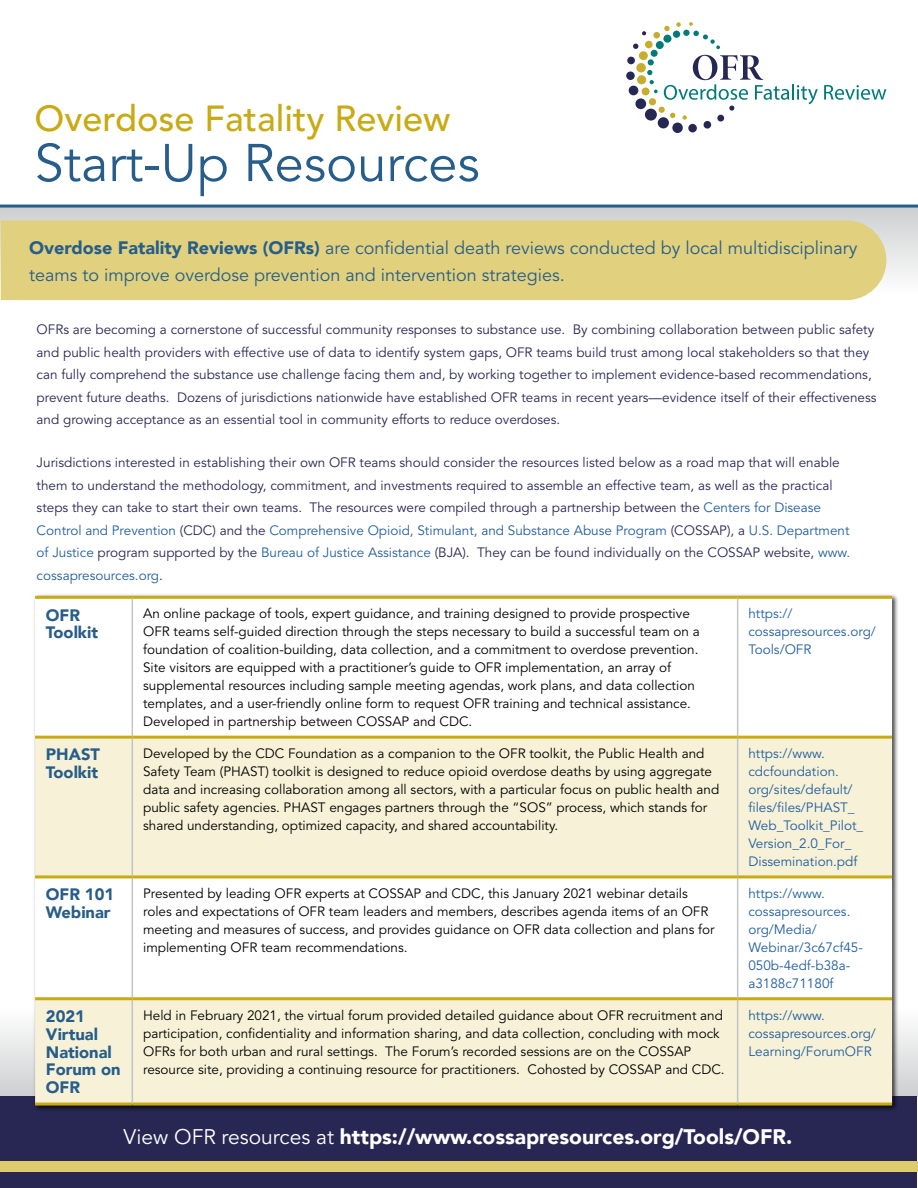
<style>
.page{position:relative;width:918px;height:1188px;background:#fff}
.page>*{position:absolute;margin:0;border:0;box-sizing:border-box;transform-origin:0 0}
.t1{font:52.5px "Avenir LT Std";color:#275d8a}
.t2{font:500 36px "Avenir LT Std";color:#c8ab14}
.t3{font:900 21px "Avenir LT";color:#fff}
.t4{font:18px/27px "Avenir LT Std";color:#275d8a}
.t5{font:900 16.5px/17.9px "Avenir LT";color:#275d8a}
.t6{font:13.5px/18px "Avenir LT Std";color:#000}
.t7{font:13.5px/22.5px "Avenir LT Std";color:#282754}
.t8{font:13.5px/18px "Avenir LT Std";color:#215e9e}
.s1{font-family:"Avenir LT";font-weight:900}
.s2{color:#215e9e}
.s3{font-family:"Avenir LT Std";font-weight:400}
</style>
<div class="page">
<div style="left:0;top:1009px;width:918px;height:87px;background:linear-gradient(to bottom,#fefefe,#cecfd0)"></div>
<div style="left:1px;top:1096px;width:916px;height:92px;background:#282754"></div>
<div style="left:0;top:1161px;width:918px;height:11px;background:#ddcb6d"></div>
<div style="left:0;top:206px;width:918px;height:87px;background:linear-gradient(to bottom,#cdcfcf,#fdfdfd)"></div>
<div style="left:1px;top:220px;width:885px;height:80px;background:#e1d17e"></div>
<svg style="left:626px;top:22px;width:192px;height:111px"></svg>
<svg style="left:824px;top:85px;width:62px;height:15px"></svg>
<hr style="left:0;top:205px;width:918px;height:3px;background:#275d8a">
<div style="left:33px;top:593px;width:866px;height:519px;background:#000;opacity:.75"></div>
<svg style="left:35px;top:599px;width:857px;height:398px"></svg>
<div style="left:35px;top:739px;width:857px;height:136px;background:#f6f1d7"></div>
<div style="left:35px;top:1000px;width:857px;height:103px;background:#f6f1d7"></div>
<hr style="left:132px;top:599px;width:1px;height:137px;background:#c2c4c5">
<hr style="left:737px;top:599px;width:1px;height:137px;background:#c2c4c5">
<hr style="left:132px;top:739px;width:1px;height:136px;background:#c2c4c5">
<hr style="left:737px;top:739px;width:1px;height:136px;background:#c2c4c5">
<hr style="left:132px;top:878px;width:1px;height:119px;background:#c2c4c5">
<hr style="left:737px;top:878px;width:1px;height:119px;background:#c2c4c5">
<hr style="left:132px;top:1000px;width:1px;height:103px;background:#c2c4c5">
<hr style="left:737px;top:1000px;width:1px;height:103px;background:#c2c4c5">
<hr style="left:35px;top:997px;width:97px;height:3px;background:#c8ab14">
<hr style="left:132px;top:997px;width:606px;height:3px;background:#c8ab14">
<hr style="left:738px;top:997px;width:154px;height:3px;background:#c8ab14">
<hr style="left:35px;top:875px;width:97px;height:3px;background:#c8ab14">
<hr style="left:132px;top:875px;width:606px;height:3px;background:#c8ab14">
<hr style="left:738px;top:875px;width:154px;height:3px;background:#c8ab14">
<hr style="left:35px;top:736px;width:97px;height:3px;background:#c8ab14">
<hr style="left:132px;top:736px;width:606px;height:3px;background:#c8ab14">
<hr style="left:738px;top:736px;width:154px;height:3px;background:#c8ab14">
<hr style="left:35px;top:596px;width:97px;height:3px;background:#c8ab14">
<hr style="left:132px;top:596px;width:606px;height:3px;background:#c8ab14">
<hr style="left:738px;top:596px;width:154px;height:3px;background:#c8ab14">
<hr style="left:35px;top:1103px;width:97px;height:3px;background:#c8ab14">
<hr style="left:132px;top:1103px;width:606px;height:3px;background:#c8ab14">
<hr style="left:738px;top:1103px;width:154px;height:3px;background:#c8ab14">
<h2 class="t2" style="left:34px;top:97px;width:417px">Overdose Fatality Review</h2>
<h1 class="t1" style="left:34px;top:133px;width:447px">Start-Up Resources</h1>
<h3 class="t4" style="left:29px;top:235px;width:830px"><span class="s1">Overdose Fatality Reviews (OFRs)</span> are confidential death reviews conducted by local multidisciplinary teams to improve overdose prevention and intervention strategies.</h3>
<p class="t7" style="left:37px;top:319px;width:841px">OFRs are becoming a cornerstone of successful community responses to substance use. By combining collaboration between public safety and public health providers with effective use of data to identify system gaps, OFR teams build trust among local stakeholders so that they can fully comprehend the substance use challenge facing them and, by working together to implement evidence-based recommendations, prevent future deaths. Dozens of jurisdictions nationwide have established OFR teams in recent years—evidence itself of their effectiveness and growing acceptance as an essential tool in community efforts to reduce overdoses.</p>
<p class="t7" style="left:37px;top:452px;width:815px">Jurisdictions interested in establishing their own OFR teams should consider the resources listed below as a road map that will enable them to understand the methodology, commitment, and investments required to assemble an effective team, as well as the practical steps they can take to start their own teams. The resources were compiled through a partnership between the <span class="s2">Centers for Disease Control and Prevention</span> (CDC) and the <span class="s2">Comprehensive Opioid, Stimulant, and Substance Abuse Program</span> (COSSAP), a <span class="s2">U.S. Department of Justice</span> program supported by the <span class="s2">Bureau of Justice Assistance</span> (BJA). They can be found individually on the COSSAP website, <span class="s2">www. cossapresources.org</span>.</p>
<p class="t5" style="left:46px;top:606px;width:54px">OFR<br>Toolkit</p>
<p class="t6" style="left:143px;top:605px;width:558px">An online package of tools, expert guidance, and training designed to provide prospective OFR teams self-guided direction through the steps necessary to build a successful team on a foundation of coalition-building, data collection, and a commitment to overdose prevention.<br>Site visitors are equipped with a practitioner’s guide to OFR implementation, an array of supplemental resources including sample meeting agendas, work plans, and data collection templates, and a user-friendly online form to request OFR training and technical assistance.<br>Developed in partnership between COSSAP and CDC.</p>
<p class="t8" style="left:748px;top:605px;width:129px">https:// cossapresources.org/<br>Tools/OFR</p>
<p class="t5" style="left:46px;top:746px;width:56px">PHAST<br>Toolkit</p>
<p class="t6" style="left:143px;top:745px;width:578px">Developed by the CDC Foundation as a companion to the OFR toolkit, the Public Health and Safety Team (PHAST) toolkit is designed to reduce opioid overdose deaths by using aggregate data and increasing collaboration among all sectors, with a particular focus on public health and public safety agencies. PHAST engages partners through the “SOS” process, which stands for shared understanding, optimized capacity, and shared accountability.</p>
<p class="t8" style="left:748px;top:745px;width:116px">https://www. cdcfoundation. org/sites/default/ files/files/PHAST_<br>Web_Toolkit_Pilot_<br>Version_2.0_For_<br>Dissemination.pdf</p>
<p class="t5" style="left:46px;top:885px;width:70px">OFR 101<br>Webinar</p>
<p class="t6" style="left:143px;top:885px;width:573px">Presented by leading OFR experts at COSSAP and CDC, this January 2021 webinar details roles and expectations of OFR team leaders and members, describes agenda items of an OFR meeting and measures of success, and provides guidance on OFR data collection and plans for implementing OFR team recommendations.</p>
<p class="t8" style="left:748px;top:885px;width:116px">https://www. cossapresources. org/Media/<br>Webinar/3c67cf45-<br>050b-4edf-b38a&shy;a3188c71180f</p>
<p class="t5" style="left:46px;top:1007px;width:76px">2021<br>Virtual<br>National<br>Forum on<br>OFR</p>
<p class="t6" style="left:143px;top:1006px;width:583px">Held in February 2021, the virtual forum provided detailed guidance about OFR recruitment and participation, confidentiality and information sharing, and data collection, concluding with mock OFRs for both urban and rural settings. The Forum’s recorded sessions are on the COSSAP resource site, providing a continuing resource for practitioners. Cohosted by COSSAP and CDC.</p>
<p class="t8" style="left:748px;top:1006px;width:129px">https://www. cossapresources.org/<br>Learning/ForumOFR</p>
<h3 class="t3" style="left:123px;top:1124px;width:670px"><span class="s3">View OFR resources at</span> https://www.cossapresources.org/Tools/OFR.</h3>
</div>
